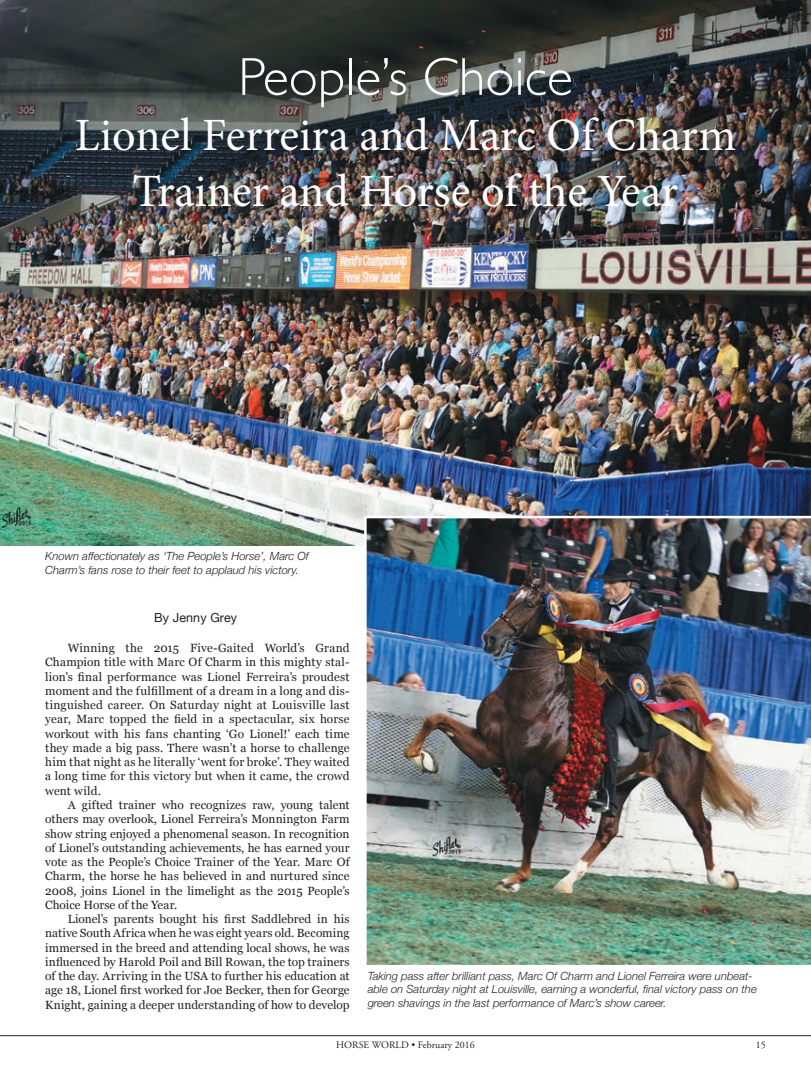
<style>
.page{position:relative;width:811px;height:1081px;background:#fff}
.page>*{position:absolute;margin:0;border:0;box-sizing:border-box;transform-origin:0 0}
.t1{font:300 53.75px "Gill Sans";color:#fff}
.t2{font:46.25px/55.5px "Minion Pro";letter-spacing:-.005em;color:#fff;text-align:center}
.t3{font:12.5px "Helvetica Neue";letter-spacing:.01em;color:#231f20}
.t4{font:11.88px/14.2px "Georgia";letter-spacing:.005em;color:#231f20;text-align:justify}
.t5{font:italic 300 11.25px/13.5px "Helvetica Neue";color:#231f20}
.t6{font:10px "Adobe Garamond Pro";color:#231f20}
</style>
<div class="page">
<img style="left:0;top:0;width:810px;height:545px">
<hr style="left:0;top:1035px;width:810px;height:1px;background:#231f20">
<img style="left:364px;top:515px;width:446px;height:450px">
<h1 class="t1" style="left:238px;top:46px;width:336px">People’s Choice</h1>
<h2 class="t2" style="left:75px;top:108px;width:662px">Lionel Ferreira and Marc Of Charm<br>Trainer and Horse of the Year</h2>
<p class="t5" style="left:45px;top:549px;width:265px">Known affectionately as ‘The People’s Horse’, Marc Of<br>Charm’s fans rose to their feet to applaud his victory.</p>
<p class="t3" style="left:154px;top:610px;width:85px">By Jenny Grey</p>
<p class="t4" style="left:45px;top:640px;width:306px;text-indent:23px">Winning the 2015 Five-Gaited World’s Grand Champion title with Marc Of Charm in this mighty stal&shy;lion’s final performance was Lionel Ferreira’s proudest moment and the fulfillment of a dream in a long and dis&shy;tinguished career. On Saturday night at Louisville last year, Marc topped the field in a spectacular, six horse workout with his fans chanting ‘Go Lionel!’ each time they made a big pass. There wasn’t a horse to challenge him that night as he literally ‘went for broke’. They waited a long time for this victory but when it came, the crowd went wild.</p>
<p class="t4" style="left:45px;top:797px;width:306px;text-indent:23px">A gifted trainer who recognizes raw, young talent others may overlook, Lionel Ferreira’s Monnington Farm show string enjoyed a phenomenal season. In recognition of Lionel’s outstanding achievements, he has earned your vote as the People’s Choice Trainer of the Year. Marc Of Charm, the horse he has believed in and nurtured since 2008, joins Lionel in the limelight as the 2015 People’s Choice Horse of the Year.</p>
<p class="t4" style="left:45px;top:911px;width:306px;text-indent:23px">Lionel’s parents bought his first Saddlebred in his native South Africa when he was eight years old. Becoming immersed in the breed and attending local shows, he was influenced by Harold Poil and Bill Rowan, the top trainers of the day. Arriving in the USA to further his education at age 18, Lionel first worked for Joe Becker, then for George Knight, gaining a deeper understanding of how to develop</p>
<p class="t5" style="left:367px;top:968px;width:390px">Taking pass after brilliant pass, Marc Of Charm and Lionel Ferreira were unbeat&shy;able on Saturday night at Louisville, earning a wonderful, final victory pass on the green shavings in the last performance of Marc’s show career.</p>
<p class="t6" style="left:336px;top:1038px;width:140px">HORSE WORLD • February 2016</p>
<p class="t6" style="left:755px;top:1038px;width:11px">15</p>
</div>
